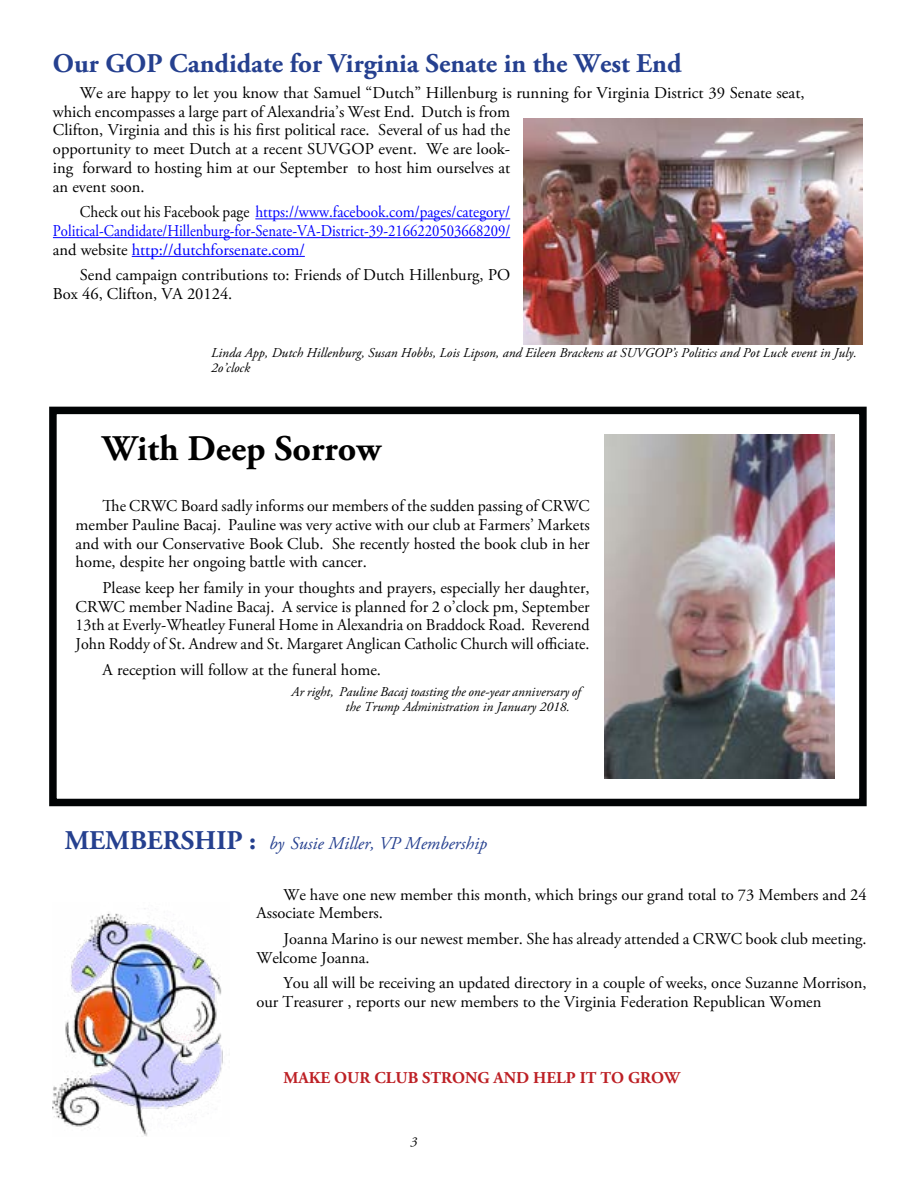
<style>
.page{position:relative;width:918px;height:1188px;background:#fff}
.page>*{position:absolute;margin:0;border:0;box-sizing:border-box;transform-origin:0 0}
.t1{font:700 36px "Adobe Garamond Pro";color:#000}
.t2{font:700 27px "Adobe Garamond Pro";color:#25408f}
.t3{font:italic 18px "Adobe Garamond Pro";color:#25408f}
.t4{font:16.5px/18.8px "Adobe Garamond Pro";color:#000}
.t5{font:16.5px/18.8px "Adobe Garamond Pro";color:#00f;text-align:justify;scale:.92 1}
.t6{font:700 16.5px "Adobe Garamond Pro";color:#bd2025}
.t7{font:italic 13.5px/15px "Adobe Garamond Pro";color:#000}
.s1{color:#000}
.s2{font-weight:700;font-style:normal;font-size:27px}
</style>
<div class="page">
<div style="left:49px;top:407px;width:818px;height:399px;border:8px solid #010304"></div>
<img style="left:53px;top:908px;width:170px;height:228px">
<hr style="left:255px;top:218px;width:255px;height:1px;background:#00f">
<hr style="left:53px;top:237px;width:457px;height:1px;background:#00f">
<hr style="left:132px;top:256px;width:173px;height:1px;background:#00f">
<img style="left:605px;top:434px;width:229px;height:345px">
<img style="left:524px;top:119px;width:339px;height:226px">
<h2 class="t2" style="left:53px;top:48px;width:630px">Our GOP Candidate for Virginia Senate in the West End</h2>
<p class="t4" style="left:53px;top:84px;width:753px;text-indent:27px">We are happy to let you know that Samuel “Dutch” Hillenburg is running for Virginia District 39 Senate seat, which encompasses a large part of Alexandria’s West End. Dutch is from<br>Clifton, Virginia and this is his first political race. Several of us had the<br>opportunity to meet Dutch at a recent SUVGOP event. We are look-<br>ing forward to hosting him at our September to host him ourselves at<br>an event soon.</p>
<p class="t5" style="left:53px;top:203px;width:499px;text-indent:27px"><span class="s1">Check out his Facebook page</span> https://www.facebook.com/pages/category/ Political-Candidate/Hillenburg-for-Senate-VA-District-39-2166220503668209/ <span class="s1">and website</span> http://dutchforsenate.com/</p>
<p class="t4" style="left:53px;top:266px;width:459px;text-indent:27px">Send campaign contributions to: Friends of Dutch Hillenburg, PO<br>Box 46, Clifton, VA 20124.</p>
<p class="t7" style="left:211px;top:345px;width:647px">Linda App, Dutch Hillenburg, Susan Hobbs, Lois Lipson, and Eileen Brackens at SUVGOP’s Politics and Pot Luck event in July.<br>2o’clock</p>
<h1 class="t1" style="left:103px;top:428px;width:280px">With Deep Sorrow</h1>
<p class="t4" style="left:76px;top:497px;width:516px;text-align:justify;text-indent:27px">The CRWC Board sadly informs our members of the sudden passing of CRWC member Pauline Bacaj. Pauline was very active with our club at Farmers’ Markets and with our Conservative Book Club. She recently hosted the book club in her home, despite her ongoing battle with cancer.</p>
<p class="t4" style="left:76px;top:579px;width:516px;text-align:justify;text-indent:27px">Please keep her family in your thoughts and prayers, especially her daughter, CRWC member Nadine Bacaj. A service is planned for 2 o’clock pm, September 13th at Everly-Wheatley Funeral Home in Alexandria on Braddock Road. Reverend John Roddy of St. Andrew and St. Margaret Anglican Catholic Church will officiate.</p>
<p class="t4" style="left:103px;top:661px;width:280px">A reception will follow at the funeral home.</p>
<p class="t7" style="left:346px;top:685px;width:237px;text-indent:-54px">Ar right, Pauline Bacaj toasting the one-year anniversary of the Trump Administration in January 2018.</p>
<p class="t3" style="left:65px;top:832px;width:424px"><span class="s2">MEMBERSHIP :</span> by Susie Miller, VP Membership</p>
<p class="t4" style="left:257px;top:886px;width:612px;text-indent:27px">We have one new member this month, which brings our grand total to 73 Members and 24<br>Associate Members.</p>
<p class="t4" style="left:256px;top:930px;width:612px;text-indent:27px">Joanna Marino is our newest member. She has already attended a CRWC book club meeting.<br>Welcome Joanna.</p>
<p class="t4" style="left:256px;top:974px;width:612px;text-indent:27px">You all will be receiving an updated directory in a couple of weeks, once Suzanne Morrison, our Treasurer , reports our new members to the Virginia Federation Republican Women</p>
<p class="t6" style="left:283px;top:1069px;width:398px">MAKE OUR CLUB STRONG AND HELP IT TO GROW</p>
<p class="t7" style="left:410px;top:1135px;width:8px">3</p>
</div>
